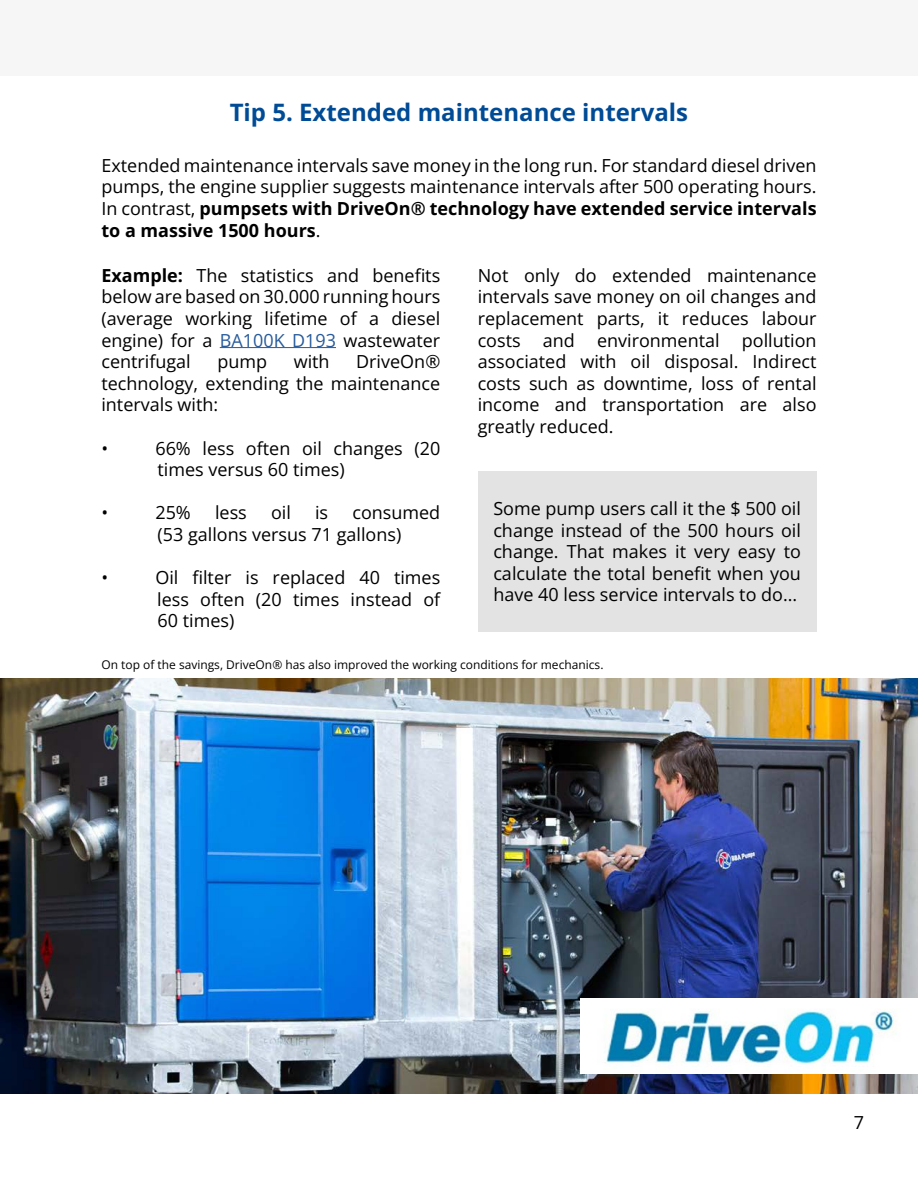
<style>
.page{position:relative;width:918px;height:1188px;background:#fff}
.page>*{position:absolute;margin:0;border:0;box-sizing:border-box;transform-origin:0 0}
.t1{font:700 24px "Open Sans";color:#004b96}
.t2{font:18px/21.6px "Open Sans";color:#000;text-align:justify}
.t3{font:12px "Open Sans";color:#000}
.s1{font-weight:700}
.s2{color:#275b9b}
</style>
<div class="page">
<div style="left:0;top:0;width:918px;height:75px;background:#f6f6f6"></div>
<div style="left:478px;top:471px;width:339px;height:161px;background:#e3e3e3"></div>
<hr style="left:220px;top:347px;width:116px;height:1px;background:#275b9b">
<img style="left:0;top:678px;width:918px;height:415px">
<img style="left:581px;top:999px;width:337px;height:74px">
<h1 class="t1" style="left:230px;top:95px;width:460px">Tip 5. Extended maintenance intervals</h1>
<p class="t2" style="left:101px;top:154px;width:717px">Extended maintenance intervals save money in the long run. For standard diesel driven pumps, the engine supplier suggests maintenance intervals after 500 operating hours.<br>In contrast, <span class="s1">pumpsets with DriveOn® technology have extended service intervals to a massive 1500 hours</span>.</p>
<p class="t2" style="left:101px;top:264px;width:340px"><span class="s1">Example:</span> The statistics and benefits below are based on 30.000 running hours (average working lifetime of a diesel engine) for a <span class="s2">BA100K D193</span> wastewater centrifugal</p>
<p class="t2" style="left:478px;top:264px;width:340px">Not only do extended maintenance intervals save money on oil changes and replacement parts, it reduces labour costs and environmental pollution associated with oil disposal. Indirect costs such as downtime, loss of rental income and transportation are also greatly reduced.</p>
<p class="t2" style="left:217px;top:351px;width:51px">pump</p>
<p class="t2" style="left:294px;top:351px;width:37px">with</p>
<p class="t2" style="left:101px;top:351px;width:340px;text-indent:255px">DriveOn® technology, extending the maintenance intervals with:</p>
<p class="t2" style="left:101px;top:437px;width:8px">•</p>
<p class="t2" style="left:155px;top:437px;width:286px">66% less often oil changes (20 times versus 60 times)</p>
<p class="t2" style="left:101px;top:502px;width:8px">•</p>
<p class="t2" style="left:155px;top:502px;width:37px">25%</p>
<p class="t2" style="left:215px;top:502px;width:33px">less</p>
<p class="t2" style="left:271px;top:502px;width:21px">oil</p>
<p class="t2" style="left:315px;top:502px;width:15px">is</p>
<p class="t2" style="left:493px;top:497px;width:309px">Some pump users call it the $ 500 oil change instead of the 500 hours oil change. That makes it very easy to calculate the total benefit when you have 40 less service intervals to do...</p>
<p class="t2" style="left:158px;top:502px;width:284px;text-indent:195px">consumed (53 gallons versus 71 gallons)</p>
<p class="t2" style="left:101px;top:567px;width:8px">•</p>
<p class="t2" style="left:155px;top:567px;width:286px">Oil filter is replaced 40 times less often (20 times instead of 60 times)</p>
<p class="t3" style="left:101px;top:656px;width:504px">On top of the savings, DriveOn® has also improved the working conditions for mechanics.</p>
<p class="t2" style="left:854px;top:1111px;width:12px">7</p>
</div>
